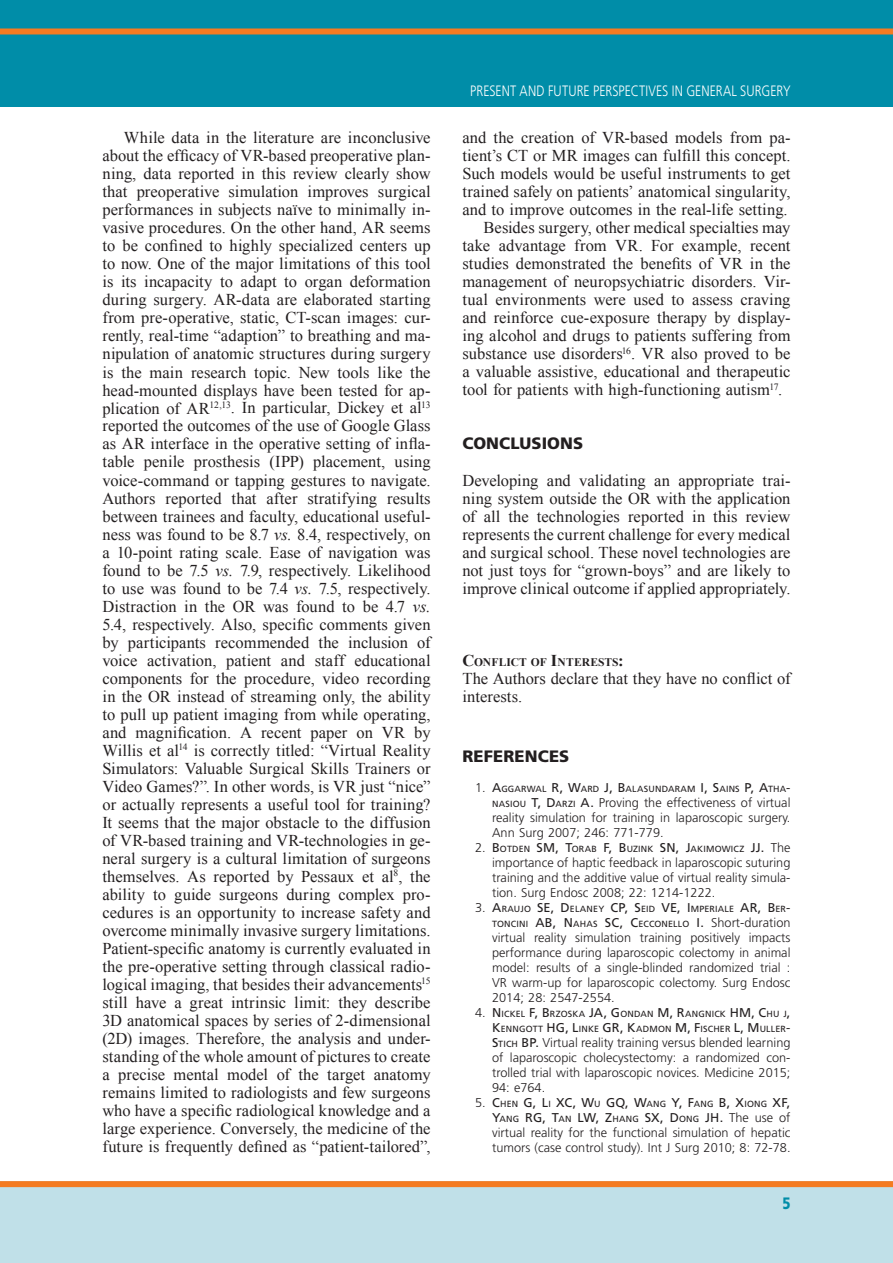
<style>
.page{position:relative;width:893px;height:1263px;background:#fff}
.page>*{position:absolute;margin:0;border:0;box-sizing:border-box;transform-origin:0 0}
.t1{font:16.5px/18px "Times New Roman";color:#231f20;text-align:justify}
.t2{font:900 16.5px "Frutiger";letter-spacing:.005em;color:#231f20}
.t3{font:900 16.5px "Frutiger";color:#008da8;scale:.8 1}
.t4{font:300 15px "Frutiger";letter-spacing:.005em;color:#fff;scale:.82 1}
.t5{font:300 12.75px/15px "Frutiger";color:#231f20;text-align:justify}
.t6{font:700 11.55px "Times New Roman";letter-spacing:.005em;color:#231f20}
.t7{font:8.85px/15px "Frutiger";letter-spacing:.02em;color:#231f20;text-align:right}
.s1{font-style:italic}
.s2{font-size:16.5px}
.s3{font-weight:300;font-size:12.75px}
.s4{font-size:12.75px}
.s5{font-weight:400;font-size:8.85px}
.s6{font-weight:400}
</style>
<div class="page">
<div style="left:0;top:0;width:893px;height:106px;background:#008da8"></div>
<div style="left:0;top:1181px;width:893px;height:82px;background:#c0e0e8"></div>
<div style="left:0;top:28px;width:893px;height:6px;background:#f47b21"></div>
<div style="left:0;top:1181px;width:893px;height:6px;background:#f47b21"></div>
<p class="t1" style="left:102px;top:129px;width:330px;text-indent:21px">While data in the literature are inconclusive about the efficacy of VR-based preoperative plan&shy;ning, data reported in this review clearly show that preoperative simulation improves surgical performances in subjects naïve to minimally in&shy;vasive procedures. On the other hand, AR seems to be confined to highly specialized centers up to now. One of the major limitations of this tool is its incapacity to adapt to organ deformation during surgery. AR-data are elaborated starting from pre-operative, static, CT-scan images: cur&shy;rently, real-time “adaption” to breathing and ma&shy;nipulation of anatomic structures during surgery is the main research topic. New tools like the head-mounted displays have been tested for ap&shy;plication of AR<sup>12,13</sup>. In particular, Dickey et al<sup>13 </sup>reported the outcomes of the use of Google Glass as AR interface in the operative setting of infla&shy;table penile prosthesis (IPP) placement, using voice-command or tapping gestures to navigate.<br>Authors reported that after stratifying results between trainees and faculty, educational useful&shy;ness was found to be 8.7 <span class="s1">vs.</span> 8.4, respectively, on a 10-point rating scale. Ease of navigation was found to be 7.5 <span class="s1">vs.</span> 7.9, respectively. Likelihood to use was found to be 7.4 <span class="s1">vs.</span> 7.5, respectively.<br>Distraction in the OR was found to be 4.7 <span class="s1">vs.<br></span>5.4, respectively. Also, specific comments given by participants recommended the inclusion of voice activation, patient and staff educational components for the procedure, video recording in the OR instead of streaming only, the ability to pull up patient imaging from while operating, and magnification. A recent paper on VR by Willis et al<sup>14</sup> is correctly titled: “Virtual Reality Simulators: Valuable Surgical Skills Trainers or Video Games?”. In other words, is VR just “nice” or actually represents a useful tool for training?<br>It seems that the major obstacle to the diffusion of VR-based training and VR-technologies in ge&shy;neral surgery is a cultural limitation of surgeons themselves. As reported by Pessaux et al<sup>8</sup>, the ability to guide surgeons during complex pro&shy;cedures is an opportunity to increase safety and overcome minimally invasive surgery limitations.<br>Patient-specific anatomy is currently evaluated in the pre-operative setting through classical radio&shy;logical imaging, that besides their advancements<sup>15 </sup>still have a great intrinsic limit: they describe 3D anatomical spaces by series of 2-dimensional (2D) images. Therefore, the analysis and under&shy;standing of the whole amount of pictures to create a precise mental model of the target anatomy remains limited to radiologists and few surgeons who have a specific radiological knowledge and a large experience. Conversely, the medicine of the future is frequently defined as “patient-tailored”,</p>
<p class="t4" style="left:470px;top:83px;width:392px">PRESENT AND FUTURE PERSPECTIVES IN GENERAL SURGERY</p>
<p class="t1" style="left:462px;top:129px;width:330px">and the creation of VR-based models from pa-</p>
<p class="t1" style="left:462px;top:147px;width:330px">tient’s CT or MR images can fulfill this concept.</p>
<p class="t1" style="left:462px;top:165px;width:330px">Such models would be useful instruments to get</p>
<p class="t1" style="left:462px;top:183px;width:330px">trained safely on patients’ anatomical singularity,</p>
<p class="t1" style="left:462px;top:201px;width:327px">and to improve outcomes in the real-life setting.</p>
<p class="t1" style="left:484px;top:219px;width:308px">Besides surgery, other medical specialties may</p>
<p class="t1" style="left:462px;top:237px;width:330px">take advantage from VR. For example, recent</p>
<p class="t1" style="left:462px;top:255px;width:330px">studies demonstrated the benefits of VR in the</p>
<p class="t1" style="left:462px;top:273px;width:330px">management of neuropsychiatric disorders. Vir-</p>
<p class="t1" style="left:462px;top:291px;width:330px">tual environments were used to assess craving</p>
<p class="t1" style="left:462px;top:309px;width:330px">and reinforce cue-exposure therapy by display-</p>
<p class="t1" style="left:462px;top:327px;width:330px">ing alcohol and drugs to patients suffering from</p>
<p class="t1" style="left:462px;top:345px;width:330px">substance use disorders<sup>16</sup>. VR also proved to be</p>
<p class="t1" style="left:462px;top:363px;width:330px">a valuable assistive, educational and therapeutic</p>
<p class="t1" style="left:462px;top:381px;width:321px">tool for patients with high-functioning autism<sup>17</sup>.</p>
<p class="t2" style="left:462px;top:434px;width:122px">CONCLUSIONS</p>
<p class="t1" style="left:462px;top:471px;width:330px">Developing and validating an appropriate trai&shy;ning system outside the OR with the application of all the technologies reported in this review represents the current challenge for every medical and surgical school. These novel technologies are not just toys for “grown-boys” and are likely to improve clinical outcome if applied appropriately.</p>
<p class="t6" style="left:462px;top:654px;width:163px"><span class="s2">C</span>ONFLICT OF <span class="s2">I</span>NTERESTS<span class="s2">:</span></p>
<p class="t1" style="left:462px;top:669px;width:330px">The Authors declare that they have no conflict of interests.</p>
<p class="t2" style="left:462px;top:746px;width:108px">REFERENCES</p>
<p class="t7" style="left:475px;top:781px;width:317px"><span class="s3">1.</span> <span class="s4">A</span>GGARWAL <span class="s4">R, W</span>ARD <span class="s4">J, B</span>ALASUNDARAM <span class="s4">I, S</span>AI NS <span class="s4">P, A</span>THA<span class="s4">-</span></p>
<p class="t5" style="left:492px;top:795px;width:300px"><span class="s5">NASI OU</span> <span class="s6">T, D</span><span class="s5">ARZI</span> <span class="s6">A.</span> Proving the effectiveness of virtual reality simulation for training in laparoscopic surgery.<br>Ann Surg 2007; 246: 771-779.</p>
<p class="t7" style="left:475px;top:841px;width:317px"><span class="s3">2.</span> <span class="s4">B</span>OTDEN <span class="s4">SM, T</span>ORAB <span class="s4">F, B</span>UZI NK <span class="s4">SN, J</span>AKI MOWICZ <span class="s4">JJ.</span> <span class="s3">The</span></p>
<p class="t5" style="left:492px;top:855px;width:300px">importance of haptic feedback in laparoscopic suturing training and the additive value of virtual reality simula&shy;tion. Surg Endosc 2008; 22: 1214-1222.</p>
<p class="t7" style="left:475px;top:901px;width:317px"><span class="s3">3.</span> <span class="s4">A</span>RAUJO <span class="s4">SE, D</span> ELANEY <span class="s4">CP, S</span>EI D <span class="s4">VE, I</span>MPERIALE <span class="s4">AR, B</span>ER<span class="s4">-<br></span>TONCI NI <span class="s4">AB, N</span> AHAS <span class="s4">SC, C</span>ECCONELLO <span class="s4">I.</span> <span class="s3">Short-duration</span></p>
<p class="t5" style="left:492px;top:930px;width:300px">virtual reality simulation training positively impacts performance during laparoscopic colectomy in animal model: results of a single-blinded randomized trial :<br>VR warm-up for laparoscopic colectomy. Surg Endosc 2014; 28: 2547-2554.</p>
<p class="t7" style="left:475px;top:1006px;width:317px"><span class="s3">4.</span> <span class="s4">N</span> ICKEL <span class="s4">F, B</span>RZOSKA <span class="s4">JA, G</span> ONDAN <span class="s4">M, R</span>ANGNICK <span class="s4">HM, C</span>HU J<span class="s4">,<br>K</span>ENNGOTT <span class="s4">HG, L</span>I NKE <span class="s4">GR, K</span>ADMON <span class="s4">M, F</span>ISCHER <span class="s4">L, M</span> ULLER<span class="s4">-</span></p>
<p class="t5" style="left:492px;top:1035px;width:300px"><span class="s6">S</span><span class="s5">TI CH</span> <span class="s6">BP.</span> Virtual reality training versus blended learning of laparoscopic cholecystectomy: a randomized con&shy;trolled trial with laparoscopic novices. Medicine 2015; 94: e764.</p>
<p class="t5" style="left:492px;top:1095px;width:300px;text-indent:-17px">5. <span class="s6">C</span><span class="s5">HEN</span> <span class="s6">G, L</span><span class="s5">I</span> <span class="s6">XC, W</span><span class="s5">U</span> <span class="s6">GQ, W</span><span class="s5">ANG</span> <span class="s6">Y, F</span><span class="s5">ANG</span> <span class="s6">B, X</span><span class="s5">IONG</span> <span class="s6">XF, Y</span><span class="s5">ANG</span> <span class="s6">RG, T</span><span class="s5">AN</span> <span class="s6">LW, Z</span><span class="s5">HANG</span> <span class="s6">SX, D</span> <span class="s5">ONG</span> <span class="s6">JH .</span> The use of virtual reality for the functional simulation of hepatic tumors (case control study). Int J Surg 2010; 8: 72-78.</p>
<p class="t3" style="left:782px;top:1193px;width:12px">5</p>
</div>
